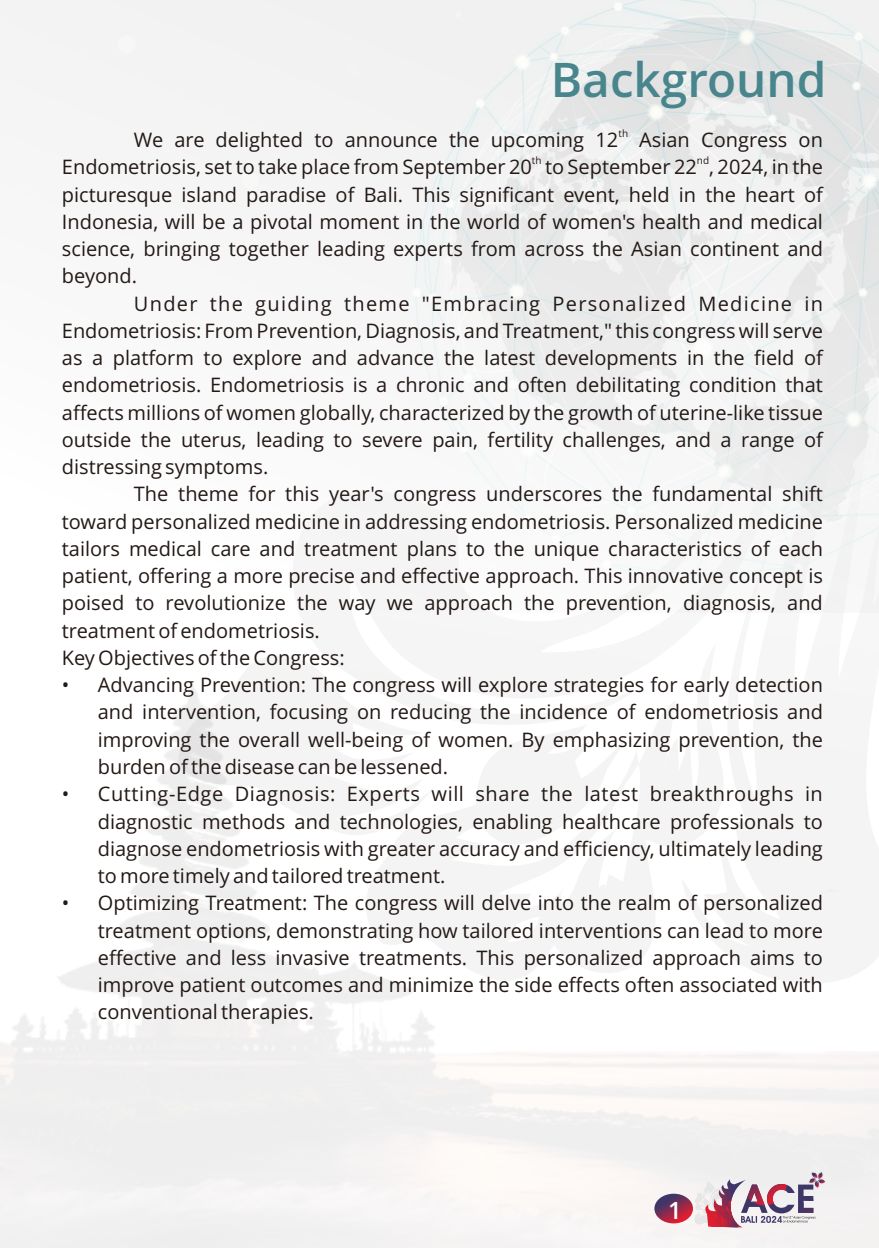
<style>
.page{position:relative;width:879px;height:1248px;background:#fff}
.page>*{position:absolute;margin:0;border:0;box-sizing:border-box;transform-origin:0 0}
.t1{font:600 47.6px "Open Sans";color:#48858c}
.t2{font:600 23.8px "Open Sans";color:#fff}
.t3{font:20px/27.2px "Open Sans";color:#231916;text-align:justify}
.t4{font:10px "Open Sans";color:#231916}
</style>
<div class="page">
<img style="left:0;top:0;width:878px;height:288px">
<svg style="left:681px;top:215px;width:197px;height:398px;fill:#f2f2f2"></svg>
<svg style="left:308px;top:288px;width:478px;height:325px;fill:#f6f7f7"></svg>
<img style="left:0;top:656px;width:878px;height:591px">
<svg style="left:693px;top:1170px;width:142px;height:57px"></svg>
<svg style="left:654px;top:1193px;width:39px;height:30px"></svg>
<h1 class="t1" style="left:551px;top:61px;width:277px">Background</h1>
<p class="t4" style="left:618px;top:129px;width:11px">th</p>
<p class="t3" style="left:134px;top:128px;width:690px">We are delighted to announce the upcoming 12 Asian Congress on</p>
<p class="t4" style="left:532px;top:157px;width:11px">th</p>
<p class="t4" style="left:697px;top:157px;width:14px">nd</p>
<p class="t3" style="left:62px;top:155px;width:762px">Endometriosis, set to take place from September 20 to September 22 , 2024, in the picturesque island paradise of Bali. This significant event, held in the heart of Indonesia, will be a pivotal moment in the world of women's health and medical science, bringing together leading experts from across the Asian continent and beyond.</p>
<p class="t3" style="left:62px;top:292px;width:762px;text-indent:72px">Under the guiding theme "Embracing Personalized Medicine in Endometriosis: From Prevention, Diagnosis, and Treatment," this congress will serve as a platform to explore and advance the latest developments in the field of endometriosis. Endometriosis is a chronic and often debilitating condition that affects millions of women globally, characterized by the growth of uterine-like tissue outside the uterus, leading to severe pain, fertility challenges, and a range of distressing symptoms.</p>
<p class="t3" style="left:62px;top:482px;width:762px;text-align:left;text-indent:72px">The theme for this year's congress underscores the fundamental shift toward personalized medicine in addressing endometriosis. Personalized medicine tailors medical care and treatment plans to the unique characteristics of each patient, offering a more precise and effective approach. This innovative concept is poised to revolutionize the way we approach the prevention, diagnosis, and treatment of endometriosis.<br>Key Objectives of the Congress:</p>
<p class="t3" style="left:98px;top:673px;width:726px;text-indent:-36px">• Advancing Prevention: The congress will explore strategies for early detection and intervention, focusing on reducing the incidence of endometriosis and improving the overall well-being of women. By emphasizing prevention, the burden of the disease can be lessened.</p>
<p class="t3" style="left:98px;top:782px;width:726px;text-indent:-36px">• Cutting-Edge Diagnosis: Experts will share the latest breakthroughs in diagnostic methods and technologies, enabling healthcare professionals to diagnose endometriosis with greater accuracy and efficiency, ultimately leading to more timely and tailored treatment.</p>
<p class="t3" style="left:98px;top:891px;width:726px;text-indent:-36px">• Optimizing Treatment: The congress will delve into the realm of personalized treatment options, demonstrating how tailored interventions can lead to more effective and less invasive treatments. This personalized approach aims to improve patient outcomes and minimize the side effects often associated with conventional therapies.</p>
<p class="t2" style="left:668px;top:1200px;width:15px">1</p>
</div>
